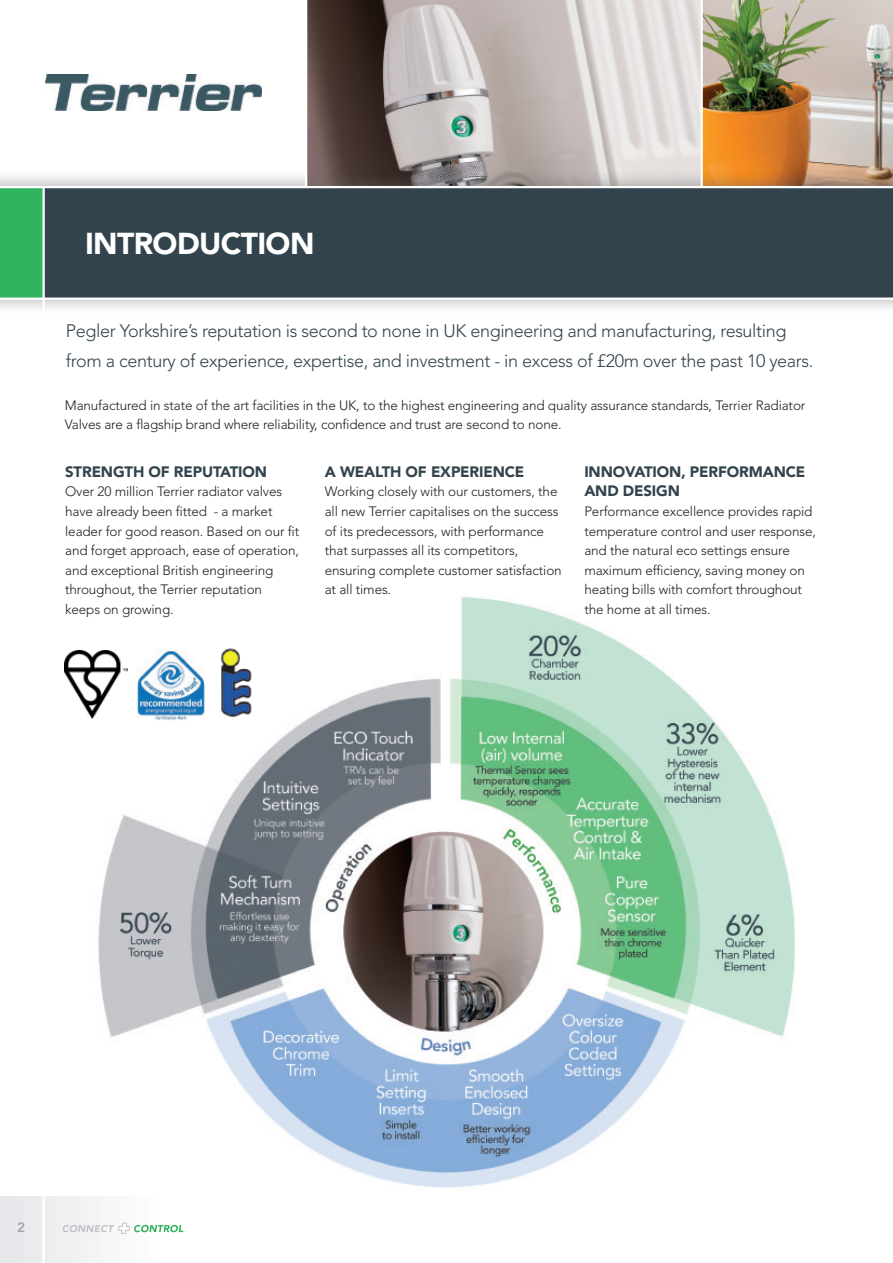
<style>
.page{position:relative;width:893px;height:1263px;background:#fff}
.page>*{position:absolute;margin:0;border:0;box-sizing:border-box;transform-origin:0 0}
.t1{font:900 30px "Avenir LT Std";letter-spacing:-.02em;color:#fff}
.t2{font:300 18px/30px "Avenir LT Std";letter-spacing:-.02em;color:#32434d}
.t3{font:900 15px/19.5px "Avenir LT Std";letter-spacing:-.01em;color:#32434d}
.t4{font:300 13.5px/19.5px "Avenir LT Std";letter-spacing:-.01em;color:#231f20}
.t5{font:800 13.5px "Avenir LT Std";color:#a2a5aa}
</style>
<div class="page">
<img style="left:703px;top:0;width:190px;height:168px">
<img style="left:91px;top:596px;width:704px;height:592px">
<div style="left:0;top:1197px;width:183px;height:66px;background:linear-gradient(to right,#e5e7e9,#fff)"></div>
<svg style="left:63px;top:1223px;width:120px;height:11px"></svg>
<svg style="left:307px;top:0;width:394px;height:168px;background:#b1a9a7"></svg>
<div style="left:0;top:168px;width:893px;height:148px;background:#231f20;opacity:.3"></div>
<div style="left:0;top:172px;width:893px;height:142px;background:#84888e;opacity:.4"></div>
<div style="left:0;top:187px;width:893px;height:111px;background:#32434d"></div>
<hr style="left:305px;top:0;width:2px;height:187px;background:#fff">
<div style="left:0;top:187px;width:43px;height:111px;background:#30b45c"></div>
<hr style="left:701px;top:0;width:2px;height:187px;background:#fff">
<hr style="left:0;top:186px;width:893px;height:2px;background:#fff">
<img style="left:65px;top:650px;width:63px;height:68px">
<img style="left:136px;top:649px;width:69px;height:71px">
<img style="left:217px;top:644px;width:39px;height:75px">
<hr style="left:0;top:298px;width:893px;height:2px;background:#fff">
<hr style="left:43px;top:187px;width:2px;height:1076px;background:#fff">
<h1 class="t1" style="left:85px;top:225px;width:231px">INTRODUCTION</h1>
<h2 class="t2" style="left:66px;top:316px;width:749px">Pegler Yorkshire’s reputation is second to none in UK engineering and manufacturing, resulting from a century of experience, expertise, and investment - in excess of £20m over the past 10 years.</h2>
<p class="t4" style="left:65px;top:396px;width:742px">Manufactured in state of the art facilities in the UK, to the highest engineering and quality assurance standards, Terrier Radiator<br>Valves are a flagship brand where reliability, confidence and trust are second to none.</p>
<p class="t3" style="left:325px;top:462px;width:201px">A WEALTH OF EXPERIENCE</p>
<p class="t4" style="left:325px;top:482px;width:238px">Working closely with our customers, the all new Terrier capitalises on the success of its predecessors, with performance that surpasses all its competitors, ensuring complete customer satisfaction at all times.</p>
<p class="t3" style="left:65px;top:462px;width:203px">STRENGTH OF REPUTATION</p>
<p class="t4" style="left:65px;top:482px;width:236px">Over 20 million Terrier radiator valves have already been fitted - a market leader for good reason. Based on our fit and forget approach, ease of operation, and exceptional British engineering throughout, the Terrier reputation keeps on growing.</p>
<p class="t3" style="left:584px;top:462px;width:223px">INNOVATION, PERFORMANCE<br>AND DESIGN</p>
<p class="t4" style="left:584px;top:502px;width:233px">Performance excellence provides rapid temperature control and user response, and the natural eco settings ensure maximum efficiency, saving money on heating bills with comfort throughout the home at all times.</p>
<p class="t5" style="left:17px;top:1219px;width:9px">2</p>
</div>
